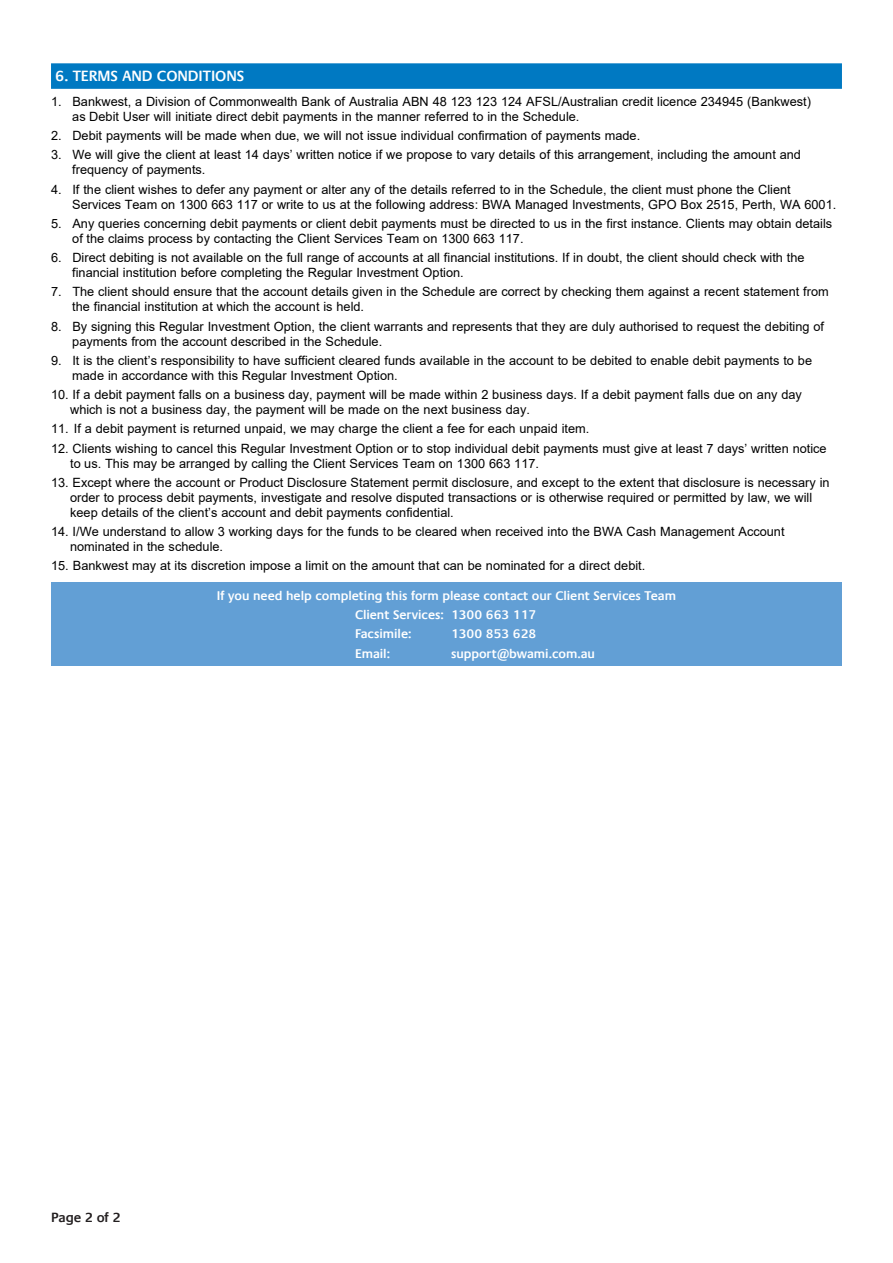
<style>
.page{position:relative;width:893px;height:1263px;background:#fff}
.page>*{position:absolute;margin:0;border:0;box-sizing:border-box;transform-origin:0 0}
.Apps_Numbered_Head{font:600 15px "Praxis Com";letter-spacing:-.005em;color:#fff}
.T_Apps_Subhead_2_Tex{font:600 13.5px "Praxis Com";letter-spacing:-.005em;color:#231f20}
.Apps_body_text{font:12.75px/15px "Arial";color:#000}
.Apps_body_text-2{font:600 12.75px "Praxis Com";letter-spacing:-.005em;color:#fff}
</style>
<div class="page">
<div style="left:51px;top:63px;width:791px;height:26px;background:#0079c2"></div>
<div style="left:51px;top:582px;width:791px;height:84px;background:#629fd5"></div>
<p class="Apps_Numbered_Head" style="left:55px;top:67px;width:191px">6. TERMS AND CONDITIONS</p>
<p class="Apps_body_text" style="left:72px;top:94px;width:740px;text-indent:-21px">1. Bankwest, a Division of Commonwealth Bank of Australia ABN 48 123 123 124 AFSL/Australian credit licence 234945 (Bankwest) as Debit User will initiate direct debit payments in the manner referred to in the Schedule.</p>
<p class="Apps_body_text" style="left:51px;top:128px;width:591px">2. Debit payments will be made when due, we will not issue individual confirmation of payments made.</p>
<p class="Apps_body_text" style="left:72px;top:147px;width:730px;text-indent:-21px">3. We will give the client at least 14 days’ written notice if we propose to vary details of this arrangement, including the amount and frequency of payments.</p>
<p class="Apps_body_text" style="left:72px;top:181px;width:766px;text-indent:-21px">4. If the client wishes to defer any payment or alter any of the details referred to in the Schedule, the client must phone the Client<br>Services Team on 1300 663 117 or write to us at the following address: BWA Managed Investments, GPO Box 2515, Perth, WA 6001.</p>
<p class="Apps_body_text" style="left:72px;top:216px;width:761px;text-indent:-21px">5. Any queries concerning debit payments or client debit payments must be directed to us in the first instance. Clients may obtain details of the claims process by contacting the Client Services Team on 1300 663 117.</p>
<p class="Apps_body_text" style="left:72px;top:250px;width:734px;text-indent:-21px">6. Direct debiting is not available on the full range of accounts at all financial institutions. If in doubt, the client should check with the financial institution before completing the Regular Investment Option.</p>
<p class="Apps_body_text" style="left:72px;top:284px;width:758px;text-indent:-21px">7. The client should ensure that the account details given in the Schedule are correct by checking them against a recent statement from the financial institution at which the account is held.</p>
<p class="Apps_body_text" style="left:72px;top:319px;width:753px;text-indent:-21px">8. By signing this Regular Investment Option, the client warrants and represents that they are duly authorised to request the debiting of payments from the account described in the Schedule.</p>
<p class="Apps_body_text" style="left:72px;top:353px;width:741px;text-indent:-21px">9. It is the client’s responsibility to have sufficient cleared funds available in the account to be debited to enable debit payments to be made in accordance with this Regular Investment Option.</p>
<p class="Apps_body_text" style="left:70px;top:387px;width:733px;text-indent:-19px">10. If a debit payment falls on a business day, payment will be made within 2 business days. If a debit payment falls due on any day which is not a business day, the payment will be made on the next business day.</p>
<p class="Apps_body_text" style="left:51px;top:421px;width:540px">11. If a debit payment is returned unpaid, we may charge the client a fee for each unpaid item.</p>
<p class="Apps_body_text" style="left:70px;top:440px;width:758px;text-indent:-19px">12. Clients wishing to cancel this Regular Investment Option or to stop individual debit payments must give at least 7 days’ written notice to us. This may be arranged by calling the Client Services Team on 1300 663 117.</p>
<p class="Apps_body_text" style="left:70px;top:475px;width:761px;text-indent:-19px">13. Except where the account or Product Disclosure Statement permit disclosure, and except to the extent that disclosure is necessary in order to process debit payments, investigate and resolve disputed transactions or is otherwise required or permitted by law, we will keep details of the client’s account and debit payments confidential.</p>
<p class="Apps_body_text" style="left:70px;top:524px;width:716px;text-indent:-19px">14. I/We understand to allow 3 working days for the funds to be cleared when received into the BWA Cash Management Account nominated in the schedule.</p>
<p class="Apps_body_text" style="left:51px;top:558px;width:596px">15. Bankwest may at its discretion impose a limit on the amount that can be nominated for a direct debit.</p>
<p class="Apps_body_text-2" style="left:217px;top:588px;width:461px">If you need help completing this form please contact our Client Services Team</p>
<p class="Apps_body_text-2" style="left:355px;top:607px;width:183px">Client Services: 1300 663 117</p>
<p class="Apps_body_text-2" style="left:355px;top:626px;width:58px">Facsimile:</p>
<p class="Apps_body_text-2" style="left:451px;top:626px;width:87px">1300 853 628</p>
<p class="Apps_body_text-2" style="left:355px;top:646px;width:37px">Email:</p>
<p class="Apps_body_text-2" style="left:451px;top:646px;width:145px">support@bwami.com.au</p>
<p class="T_Apps_Subhead_2_Tex" style="left:51px;top:1209px;width:71px">Page 2 of 2</p>
</div>
